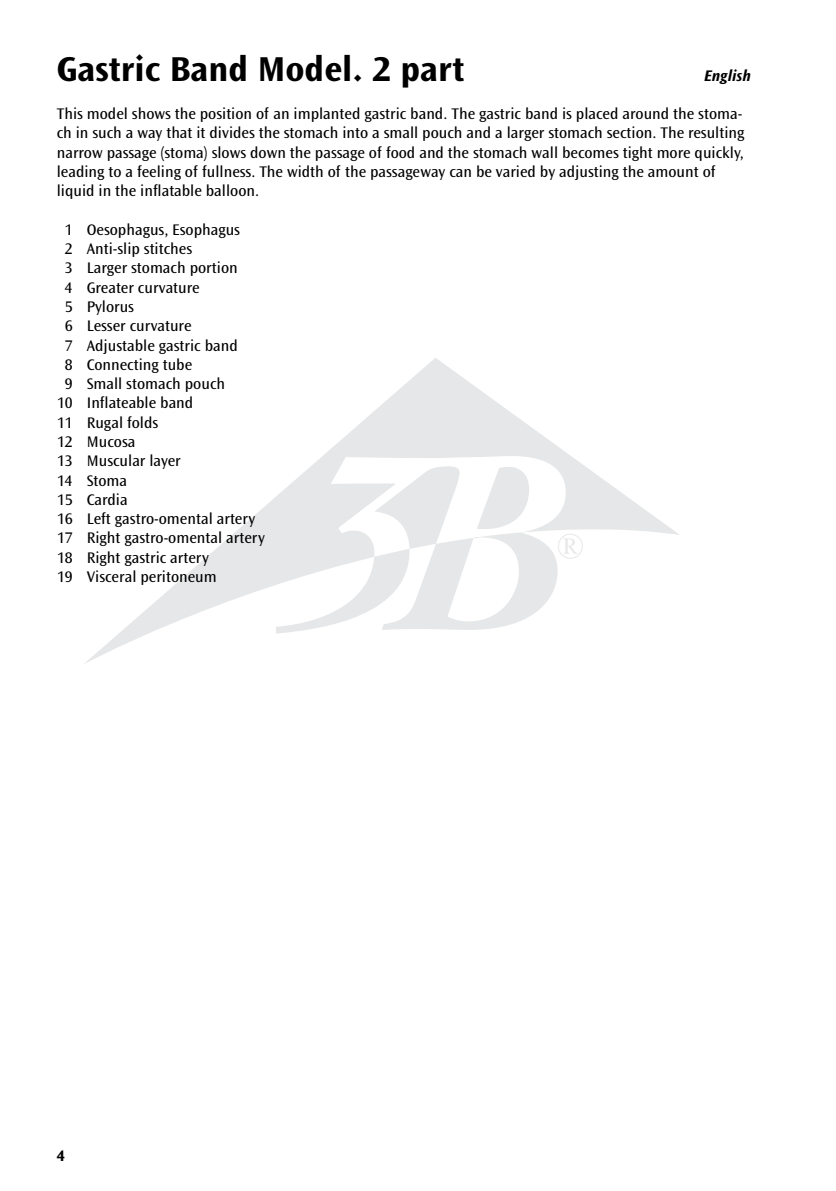
<style>
.page{position:relative;width:836px;height:1191px;background:#fff}
.page>*{position:absolute;margin:0;border:0;box-sizing:border-box;transform-origin:0 0}
.t1{font:36.2px "Perpetua";color:#e6e7e8}
.t2{font:700 36px "Ocean Sans Std";color:#000}
.t3{font:16px/19.2px "Ocean Sans Std";color:#000}
.t4{font:italic 700 16px "Ocean Sans Std";color:#000}
.t5{font:700 16px "Ocean Sans Std";color:#000}
</style>
<div class="page">
<svg style="left:84px;top:358px;width:595px;height:306px"></svg>
<svg style="left:276px;top:456px;width:289px;height:177px"></svg>
<h2 class="t2" style="left:57px;top:49px;width:409px">Gastric Band Model. 2 part</h2>
<p class="t3" style="left:57px;top:104px;width:688px">This model shows the position of an implanted gastric band. The gastric band is placed around the stoma&shy;ch in such a way that it divides the stomach into a small pouch and a larger stomach section. The resulting narrow passage (stoma) slows down the passage of food and the stomach wall becomes tight more quickly, leading to a feeling of fullness. The width of the passageway can be varied by adjusting the amount of liquid in the inflatable balloon.</p>
<p class="t3" style="left:65px;top:220px;width:176px">1 Oesophagus, Esophagus</p>
<p class="t3" style="left:65px;top:239px;width:129px">2 Anti-slip stitches</p>
<p class="t3" style="left:65px;top:259px;width:174px">3 Larger stomach portion</p>
<p class="t3" style="left:65px;top:278px;width:136px">4 Greater curvature</p>
<p class="t3" style="left:65px;top:297px;width:71px">5 Pylorus</p>
<p class="t3" style="left:65px;top:316px;width:128px">6 Lesser curvature</p>
<p class="t3" style="left:65px;top:336px;width:174px">7 Adjustable gastric band</p>
<p class="t3" style="left:65px;top:355px;width:129px">8 Connecting tube</p>
<p class="t3" style="left:65px;top:374px;width:162px">9 Small stomach pouch</p>
<p class="t3" style="left:57px;top:394px;width:138px">10 Inflateable band</p>
<p class="t3" style="left:57px;top:413px;width:103px">11 Rugal folds</p>
<p class="t3" style="left:57px;top:432px;width:80px">12 Mucosa</p>
<p class="t3" style="left:57px;top:451px;width:125px">13 Muscular layer</p>
<p class="t3" style="left:57px;top:471px;width:72px">14 Stoma</p>
<p class="t3" style="left:57px;top:490px;width:72px">15 Cardia</p>
<p class="t3" style="left:57px;top:509px;width:200px">16 Left gastro-omental artery</p>
<p class="t3" style="left:57px;top:529px;width:209px">17 Right gastro-omental artery</p>
<p class="t3" style="left:57px;top:548px;width:153px">18 Right gastric artery</p>
<p class="t3" style="left:57px;top:567px;width:161px">19 Visceral peritoneum</p>
<p class="t4" style="left:703px;top:66px;width:48px">English</p>
<h1 class="t1" style="left:556px;top:529px;width:29px">®</h1>
<p class="t5" style="left:57px;top:1146px;width:10px">4</p>
</div>
